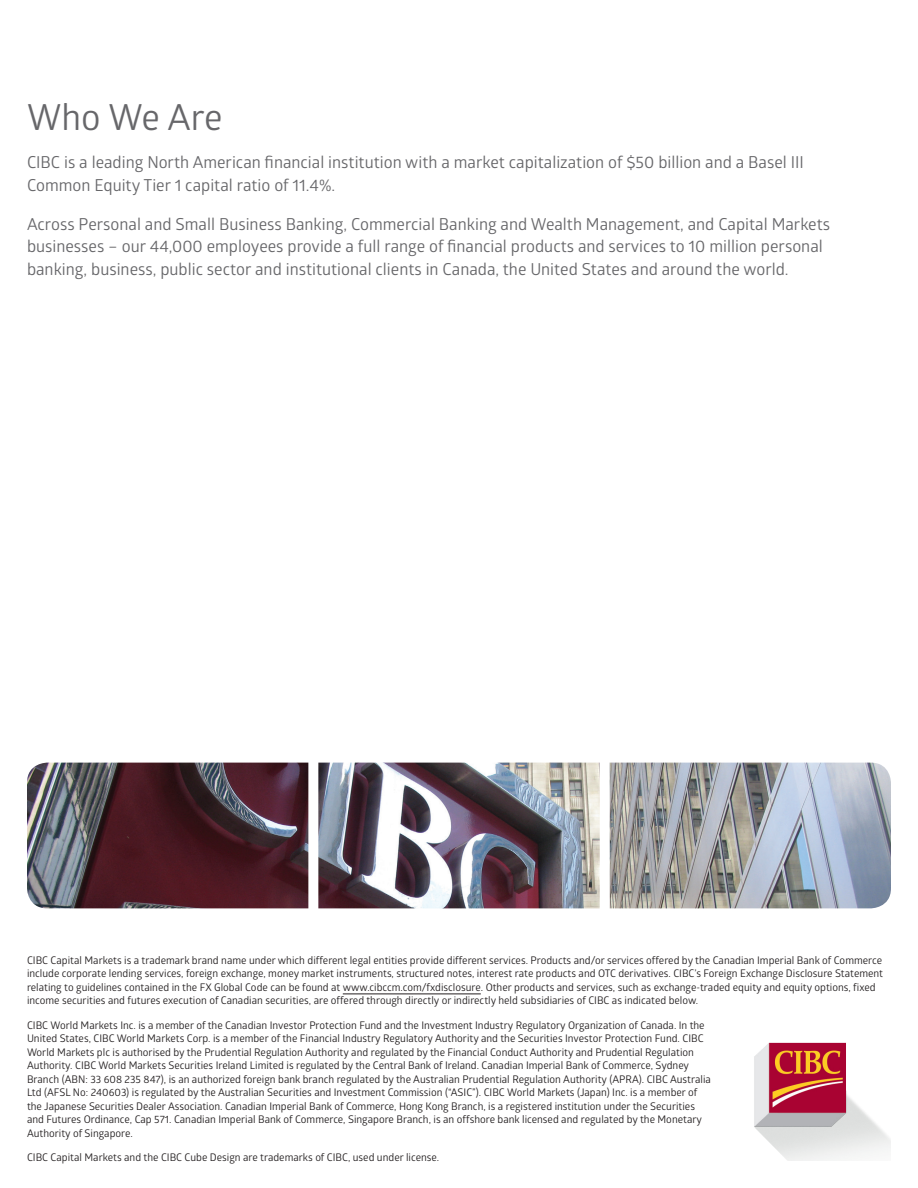
<style>
.page{position:relative;width:918px;height:1188px;background:#fff}
.page>*{position:absolute;margin:0;border:0;box-sizing:border-box;transform-origin:0 0}
.Heading_1_-_Back_Cov{font:36px "Glober";color:#67676a}
.Back_Page_Body_Text{font:16.5px/22.5px "Glober";color:#67676a}
.t1{font:10.5px/13.5px "Glober";color:#231f20}
</style>
<div class="page">
<img style="left:27px;top:763px;width:864px;height:145px">
<img style="left:754px;top:1042px;width:137px;height:119px">
<hr style="left:343px;top:994px;width:138px;height:1px;background:#231f20">
<p class="Heading_1_-_Back_Cov" style="left:27px;top:92px;width:197px">Who We Are</p>
<p class="Back_Page_Body_Text" style="left:27px;top:151px;width:778px">CIBC is a leading North American financial institution with a market capitalization of $50 billion and a Basel III<br>Common Equity Tier 1 capital ratio of 11.4%.</p>
<p class="Back_Page_Body_Text" style="left:27px;top:212px;width:805px">Across Personal and Small Business Banking, Commercial Banking and Wealth Management, and Capital Markets businesses – our 44,000 employees provide a full range of financial products and services to 10 million personal banking, business, public sector and institutional clients in Canada, the United States and around the world.</p>
<p class="t1" style="left:27px;top:953px;width:858px">CIBC Capital Markets is a trademark brand name under which different legal entities provide different services. Products and/or services offered by the Canadian Imperial Bank of Commerce include corporate lending services, foreign exchange, money market instruments, structured notes, interest rate products and OTC derivatives. CIBC’s Foreign Exchange Disclosure Statement relating to guidelines contained in the FX Global Code can be found at www.cibccm.com/fxdisclosure. Other products and services, such as exchange-traded equity and equity options, fixed income securities and futures execution of Canadian securities, are offered through directly or indirectly held subsidiaries of CIBC as indicated below.</p>
<p class="t1" style="left:27px;top:1018px;width:686px">CIBC World Markets Inc. is a member of the Canadian Investor Protection Fund and the Investment Industry Regulatory Organization of Canada. In the United States, CIBC World Markets Corp. is a member of the Financial Industry Regulatory Authority and the Securities Investor Protection Fund. CIBC World Markets plc is authorised by the Prudential Regulation Authority and regulated by the Financial Conduct Authority and Prudential Regulation Authority. CIBC World Markets Securities Ireland Limited is regulated by the Central Bank of Ireland. Canadian Imperial Bank of Commerce, Sydney Branch (ABN: 33 608 235 847), is an authorized foreign bank branch regulated by the Australian Prudential Regulation Authority (APRA). CIBC Australia Ltd (AFSL No: 240603) is regulated by the Australian Securities and Investment Commission (“ASIC”). CIBC World Markets (Japan) Inc. is a member of the Japanese Securities Dealer Association. Canadian Imperial Bank of Commerce, Hong Kong Branch, is a registered institution under the Securities and Futures Ordinance, Cap 571. Canadian Imperial Bank of Commerce, Singapore Branch, is an offshore bank licensed and regulated by the Monetary Authority of Singapore.</p>
<p class="t1" style="left:27px;top:1150px;width:414px">CIBC Capital Markets and the CIBC Cube Design are trademarks of CIBC, used under license.</p>
</div>
